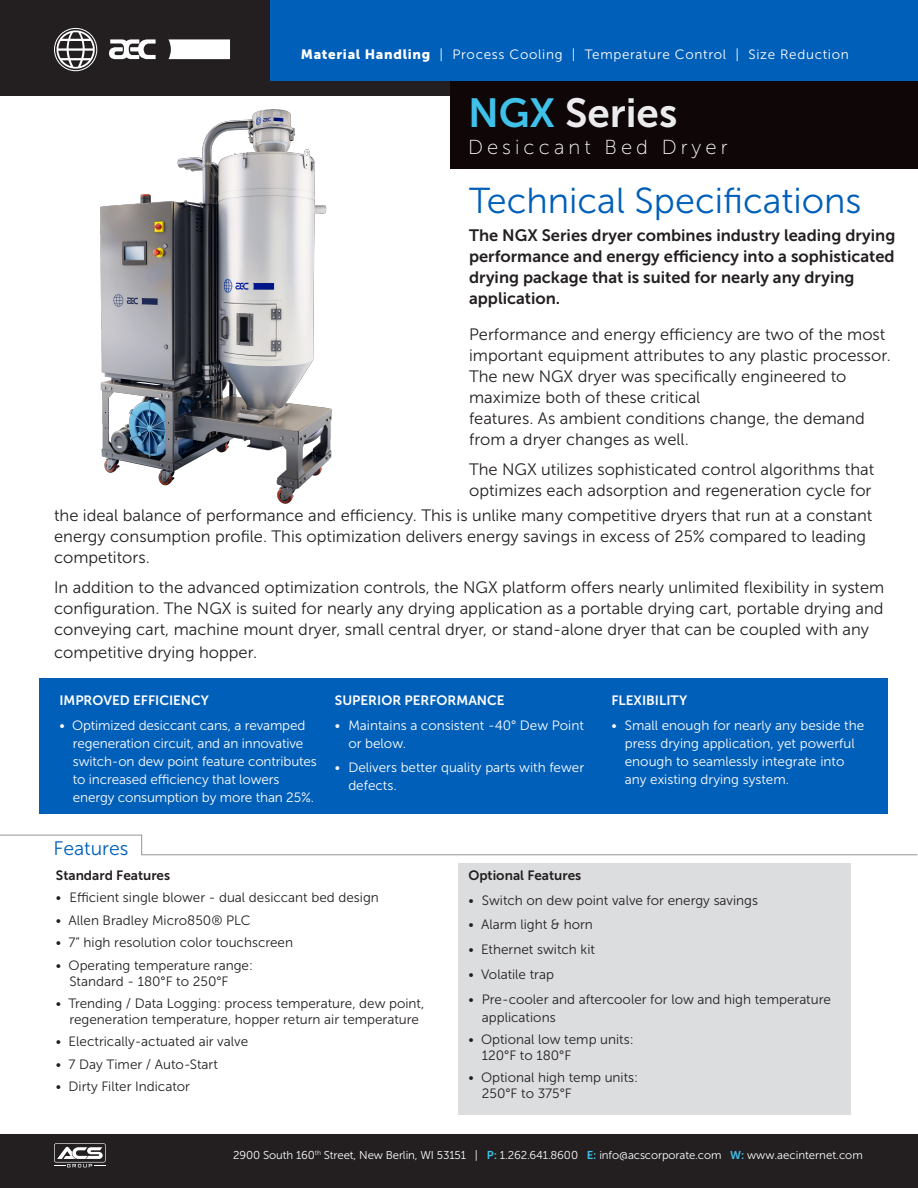
<style>
.page{position:relative;width:918px;height:1188px;background:#fff}
.page>*{position:absolute;margin:0;border:0;box-sizing:border-box;transform-origin:0 0}
.t1{font:40.5px "Museo Sans 700";color:#ececee}
.page-text-featured-p{font:36px "Museo Sans 300";color:#005fb9}
.t2{font:20.25px "Museo Sans 100";letter-spacing:.2em;color:#fff}
.page-text-featured-p-2{font:19.5px "Museo Sans 300";color:#005fb9}
.t3{font:16.5px/21px "Museo Sans 300";color:#231f20}
.t4{font:16.5px/21px "Museo Sans 700";color:#231f20}
.page-text-8{font:13.5px/15.8px "Museo Sans 300";color:#231f20}
.page-text-8-2{font:13.5px/18px "Museo Sans 300";color:#fff}
.Top-capabiliities{font:13.5px "Museo Sans 300";letter-spacing:.05em;color:#fff}
.page-text-8-3{font:13.5px "Museo Sans 700";color:#fff}
.page-text-8-4{font:13.5px "Museo Sans 700";color:#231f20}
.t5{font:11.4px "Museo Sans 300";letter-spacing:-.01em;color:#fff}
.s1{font-family:"Museo Sans 900"}
.s2{color:#3fc1e9}
.s3{font-family:"Museo Sans 700";color:#3fc1e9}
</style>
<div class="page">
<div style="left:458px;top:863px;width:393px;height:252px;background:#dcdddf"></div>
<div style="left:39px;top:679px;width:849px;height:135px;background:#005fb9"></div>
<img style="left:54px;top:95px;width:311px;height:409px">
<svg style="left:0;top:834px;width:918px;height:22px"></svg>
<div style="left:0;top:0;width:918px;height:95px;background:#231f20"></div>
<div style="left:450px;top:0;width:468px;height:168px;background:#0e0607"></div>
<div style="left:270px;top:0;width:648px;height:81px;background:#005fb9"></div>
<svg style="left:168px;top:39px;width:62px;height:20px"></svg>
<svg style="left:54px;top:28px;width:43px;height:43px"></svg>
<svg style="left:109px;top:39px;width:47px;height:20px"></svg>
<div style="left:0;top:1134px;width:918px;height:54px;background:#231f20"></div>
<svg style="left:54px;top:1143px;width:52px;height:24px"></svg>
<p class="Top-capabiliities" style="left:301px;top:47px;width:550px"><span class="s1">Material Handling</span> | Process Cooling | Temperature Control | Size Reduction</p>
<p class="t1" style="left:468px;top:90px;width:211px"><span class="s2">NGX</span> Series</p>
<p class="t2" style="left:468px;top:136px;width:261px">Desiccant Bed Dryer</p>
<p class="page-text-featured-p" style="left:469px;top:181px;width:394px">Technical Specifications</p>
<p class="t4" style="left:469px;top:225px;width:428px">The NGX Series dryer combines industry leading drying performance and energy efficiency into a sophisticated drying package that is suited for nearly any drying application.</p>
<p class="t3" style="left:469px;top:324px;width:423px">Performance and energy efficiency are two of the most important equipment attributes to any plastic processor.<br>The new NGX dryer was specifically engineered to maximize both of these critical</p>
<p class="t3" style="left:469px;top:408px;width:397px">features. As ambient conditions change, the demand from a dryer changes as well.</p>
<p class="t3" style="left:469px;top:459px;width:407px">The NGX utilizes sophisticated control algorithms that optimizes each adsorption and regeneration cycle for</p>
<p class="t3" style="left:54px;top:505px;width:820px">the ideal balance of performance and efficiency. This is unlike many competitive dryers that run at a constant energy consumption profile. This optimization delivers energy savings in excess of 25% compared to leading competitors.</p>
<p class="t3" style="left:54px;top:577px;width:832px;text-align:justify">In addition to the advanced optimization controls, the NGX platform offers nearly unlimited flexibility in system configuration. The NGX is suited for nearly any drying application as a portable drying cart, portable drying and conveying cart, machine mount dryer, small central dryer, or stand-alone dryer that can be coupled with any</p>
<p class="t3" style="left:54px;top:642px;width:205px">competitive drying hopper.</p>
<p class="page-text-8-3" style="left:59px;top:693px;width:151px">IMPROVED EFFICIENCY</p>
<p class="page-text-8-2" style="left:73px;top:716px;width:246px;text-indent:-14px">• Optimized desiccant cans, a revamped regeneration circuit, and an innovative switch-on dew point feature contributes to increased efficiency that lowers energy consumption by more than 25%.</p>
<p class="page-text-featured-p-2" style="left:53px;top:838px;width:77px">Features</p>
<p class="page-text-8-3" style="left:335px;top:693px;width:171px">SUPERIOR PERFORMANCE</p>
<p class="page-text-8-2" style="left:348px;top:716px;width:237px;text-indent:-14px">• Maintains a consistent -40° Dew Point or below.</p>
<p class="page-text-8-2" style="left:348px;top:759px;width:237px;text-indent:-14px">• Delivers better quality parts with fewer defects.</p>
<p class="page-text-8-3" style="left:611px;top:693px;width:77px">FLEXIBILITY</p>
<p class="page-text-8-2" style="left:625px;top:716px;width:241px;text-indent:-14px">• Small enough for nearly any beside the press drying application, yet powerful enough to seamlessly integrate into any existing drying system.</p>
<p class="page-text-8-4" style="left:56px;top:868px;width:116px">Standard Features</p>
<p class="page-text-8" style="left:56px;top:890px;width:324px">• Efficient single blower - dual desiccant bed design</p>
<p class="page-text-8" style="left:56px;top:913px;width:196px">• Allen Bradley Micro850® PLC</p>
<p class="page-text-8" style="left:56px;top:935px;width:239px">• 7” high resolution color touchscreen</p>
<p class="page-text-8" style="left:69px;top:958px;width:185px;text-indent:-14px">• Operating temperature range:<br>Standard - 180°F to 250°F</p>
<p class="page-text-8" style="left:69px;top:996px;width:357px;text-indent:-14px">• Trending / Data Logging: process temperature, dew point, regeneration temperature, hopper return air temperature</p>
<p class="page-text-8" style="left:56px;top:1034px;width:194px">• Electrically-actuated air valve</p>
<p class="page-text-8" style="left:56px;top:1057px;width:164px">• 7 Day Timer / Auto-Start</p>
<p class="page-text-8" style="left:56px;top:1079px;width:136px">• Dirty Filter Indicator</p>
<p class="page-text-8-4" style="left:468px;top:868px;width:114px">Optional Features</p>
<p class="page-text-8" style="left:468px;top:892px;width:291px">• Switch on dew point valve for energy savings</p>
<p class="page-text-8" style="left:468px;top:917px;width:126px">• Alarm light &amp; horn</p>
<p class="page-text-8" style="left:468px;top:942px;width:128px">• Ethernet switch kit</p>
<p class="page-text-8" style="left:468px;top:967px;width:87px">• Volatile trap</p>
<p class="page-text-8" style="left:482px;top:990px;width:351px;line-height:18px;text-indent:-14px">• Pre-cooler and aftercooler for low and high temperature applications</p>
<p class="page-text-8" style="left:482px;top:1032px;width:153px;text-indent:-14px">• Optional low temp units:<br>120°F to 180°F</p>
<p class="page-text-8" style="left:482px;top:1070px;width:158px;text-indent:-14px">• Optional high temp units:<br>250°F to 375°F</p>
<p class="t5" style="left:233px;top:1148px;width:631px">2900 South 160<sup>th</sup> Street, New Berlin, WI 53151 | <span class="s3">P:</span> 1.262.641.8600 <span class="s3">E:</span> info@acscorporate.com <span class="s3">W:</span> www.aecinternet.com</p>
</div>
